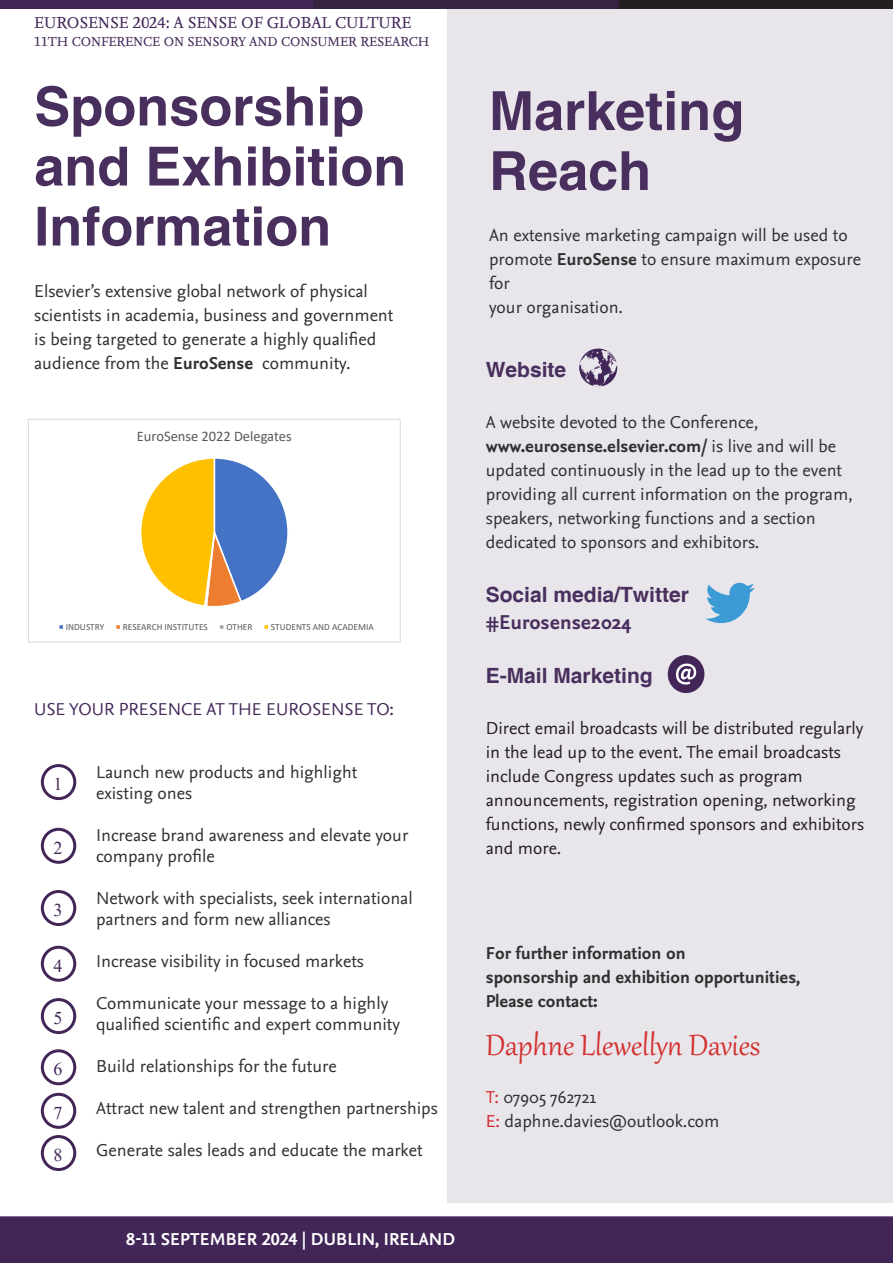
<style>
.page{position:relative;width:893px;height:1263px;background:#fff}
.page>*{position:absolute;margin:0;border:0;box-sizing:border-box;transform-origin:0 0}
.t1{font:700 54px/60px "Helvetica";color:#492f5d}
.t2{font:36px "Gabriola";color:#d3312e}
.t3{font:700 21px "Helvetica";color:#492f5d}
.t4{font:700 21px "Nexus Sans Pro";color:#492f5d}
.t5{font:18px/24px "Nexus Sans Pro";color:#312f30}
.t6{font:18px/24px "Nexus Sans Pro";color:#231f20}
.t7{font:700 18px "Nexus Sans Pro";color:#312f30}
.t8{font:700 18px "Nexus Sans Pro";letter-spacing:.01em;color:#fff}
.content{font:18px "Nexus Sans Offc Pro";color:#422658}
.t9{font:18px "Times New Roman";color:#422658}
.t10{font:16.5px "Nexus Serif Offc Pro";color:#422658}
.t11{font:14.7px "Calibri";color:#595959}
.t12{font:13.5px "Nexus Serif Offc Pro";color:#422658}
.t13{font:9.45px "Calibri";color:#595959}
.s1{font-weight:700}
.s2{color:#d3312e}
.s3{color:#d1232a}
</style>
<div class="page">
<div style="left:0;top:0;width:315px;height:9px;background:#422658"></div>
<div style="left:313px;top:0;width:580px;height:9px;background:#231f20"></div>
<div style="left:313px;top:0;width:305px;height:9px;background:#352341"></div>
<div style="left:0;top:1216px;width:893px;height:47px;background:#422658"></div>
<hr style="left:0;top:1239px;width:108px;height:1px;background:#422658">
<div style="left:447px;top:7px;width:446px;height:1196px;background:#e8e5eb"></div>
<div style="left:41px;top:764px;width:35px;height:36px;border:3px solid #422658;border-radius:50%"></div>
<div style="left:41px;top:828px;width:35px;height:36px;border:3px solid #422658;border-radius:50%"></div>
<div style="left:41px;top:890px;width:35px;height:36px;border:3px solid #422658;border-radius:50%"></div>
<div style="left:41px;top:998px;width:35px;height:36px;border:3px solid #422658;border-radius:50%"></div>
<div style="left:41px;top:1093px;width:35px;height:36px;border:3px solid #422658;border-radius:50%"></div>
<div style="left:41px;top:946px;width:35px;height:36px;border:3px solid #422658;border-radius:50%"></div>
<div style="left:41px;top:1049px;width:35px;height:36px;border:3px solid #422658;border-radius:50%"></div>
<div style="left:41px;top:1135px;width:35px;height:36px;border:3px solid #422658;border-radius:50%"></div>
<svg style="left:579px;top:349px;width:38px;height:38px"></svg>
<div style="left:668px;top:655px;width:36px;height:38px;background:#422658;border-radius:50%"></div>
<svg style="left:676px;top:663px;width:20px;height:21px"></svg>
<svg style="left:705px;top:583px;width:50px;height:40px"></svg>
<svg style="left:141px;top:458px;width:147px;height:148px"></svg>
<div style="left:58px;top:624px;width:7px;height:6px;border:2px solid #fff"></div>
<svg style="left:116px;top:625px;width:4px;height:4px"></svg>
<div style="left:218px;top:624px;width:7px;height:6px;border:2px solid #fff"></div>
<div style="left:263px;top:624px;width:7px;height:6px;border:2px solid #fff"></div>
<div style="left:28px;top:419px;width:373px;height:223px;border:1px solid #d9d9d9"></div>
<p class="t10" style="left:34px;top:10px;width:379px">EUROSENSE 2024: A SENSE OF GLOBAL CULTURE</p>
<p class="t12" style="left:34px;top:32px;width:397px">11TH CONFERENCE ON SENSORY AND CONSUMER RESEARCH</p>
<p class="t1" style="left:34px;top:79px;width:374px">Sponsorship and Exhibition<br>Information</p>
<p class="t5" style="left:34px;top:278px;width:361px">Elsevier’s extensive global network of physical scientists in academia, business and government is being targeted to generate a highly qualified audience from the <span class="s1">EuroSense</span> community.</p>
<p class="t11" style="left:137px;top:426px;width:156px">EuroSense 2022 Delegates</p>
<p class="t13" style="left:66px;top:620px;width:40px">INDUSTRY</p>
<p class="t13" style="left:123px;top:620px;width:86px">RESEARCH INSTITUTES</p>
<p class="t13" style="left:226px;top:620px;width:28px">OTHER</p>
<p class="t13" style="left:271px;top:620px;width:104px">STUDENTS AND ACADEMIA</p>
<p class="content" style="left:34px;top:696px;width:361px">USE YOUR PRESENCE AT THE EUROSENSE TO:</p>
<p class="t9" style="left:54px;top:771px;width:10px">1</p>
<p class="t9" style="left:54px;top:835px;width:10px">2</p>
<p class="t9" style="left:54px;top:897px;width:10px">3</p>
<p class="t9" style="left:54px;top:953px;width:10px">4</p>
<p class="t9" style="left:54px;top:1005px;width:10px">5</p>
<p class="t9" style="left:54px;top:1056px;width:10px">6</p>
<p class="t9" style="left:54px;top:1100px;width:10px">7</p>
<p class="t9" style="left:54px;top:1142px;width:10px">8</p>
<p class="t5" style="left:96px;top:759px;width:263px">Launch new products and highlight</p>
<p class="t5" style="left:96px;top:780px;width:98px">existing ones</p>
<p class="t5" style="left:96px;top:824px;width:314px;line-height:21px">Increase brand awareness and elevate your company profile</p>
<p class="t5" style="left:96px;top:887px;width:318px;line-height:21px">Network with specialists, seek international partners and form new alliances</p>
<p class="t5" style="left:96px;top:948px;width:269px">Increase visibility in focused markets</p>
<p class="t5" style="left:96px;top:990px;width:294px">Communicate your message to a highly</p>
<p class="t5" style="left:96px;top:1011px;width:305px">qualified scientific and expert community</p>
<p class="t5" style="left:96px;top:1053px;width:242px">Build relationships for the future</p>
<p class="t5" style="left:96px;top:1095px;width:343px">Attract new talent and strengthen partnerships</p>
<p class="t5" style="left:96px;top:1137px;width:328px">Generate sales leads and educate the market</p>
<p class="t8" style="left:126px;top:1225px;width:330px">8-11 SEPTEMBER 2024 | DUBLIN, IRELAND</p>
<p class="t1" style="left:489px;top:84px;width:257px">Marketing</p>
<p class="t1" style="left:489px;top:144px;width:164px">Reach</p>
<p class="t5" style="left:489px;top:222px;width:360px">An extensive marketing campaign will be used to</p>
<p class="t5" style="left:489px;top:246px;width:373px">promote <span class="s1">EuroSense</span> to ensure maximum exposure for</p>
<p class="t5" style="left:489px;top:294px;width:136px">your organisation.</p>
<p class="t3" style="left:486px;top:356px;width:82px">Website</p>
<p class="t5" style="left:486px;top:409px;width:274px">A website devoted to the Conference,</p>
<p class="t5" style="left:486px;top:433px;width:368px"><span class="s1">www.eurosense.elsevier.com/</span> is live and will be updated continuously in the lead up to the event providing all current information on the program, speakers, networking functions and a section dedicated to sponsors and exhibitors.</p>
<p class="t3" style="left:486px;top:581px;width:205px">Social media/Twitter</p>
<p class="t4" style="left:486px;top:606px;width:147px">#Eurosense2024</p>
<p class="t3" style="left:486px;top:662px;width:168px">E-Mail Marketing</p>
<p class="t6" style="left:486px;top:715px;width:380px">Direct email broadcasts will be distributed regularly in the lead up to the event. The email broadcasts include Congress updates such as program announcements, registration opening, networking functions, newly confirmed sponsors and exhibitors and more.</p>
<p class="t7" style="left:486px;top:939px;width:201px">For further information on</p>
<p class="t7" style="left:486px;top:963px;width:316px">sponsorship and exhibition opportunities,</p>
<p class="t7" style="left:486px;top:987px;width:113px">Please contact:</p>
<p class="t2" style="left:486px;top:1021px;width:276px">Daphne Llewellyn Davies</p>
<p class="t5" style="left:486px;top:1084px;width:235px"><span class="s2">T:</span> 07905 762721<br><span class="s3">E:</span> daphne.davies@outlook.com</p>
</div>
